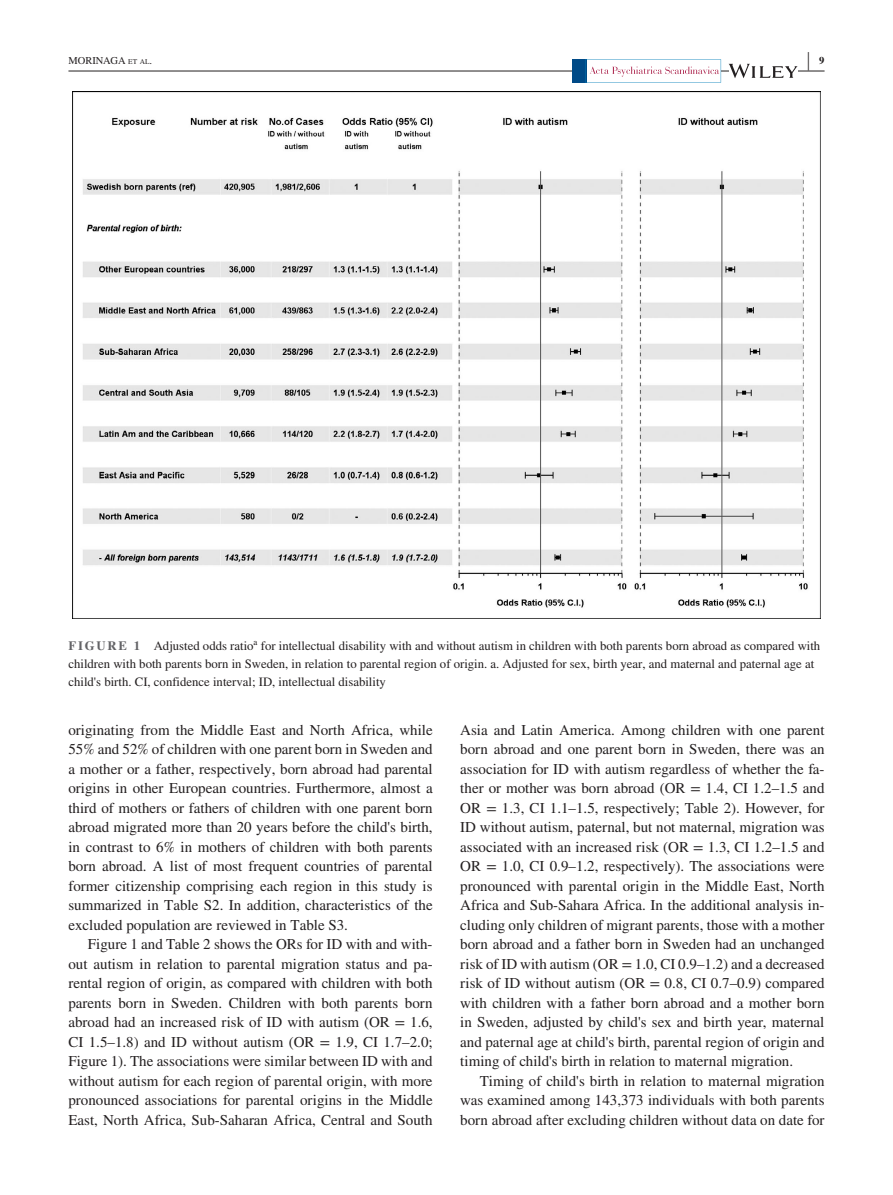
<style>
.page{position:relative;width:893px;height:1195px;background:#fff}
.page>*{position:absolute;margin:0;border:0;box-sizing:border-box;transform-origin:0 0}
.t1{font:700 25.95px "STIX";color:#231f20;scale:.36 1}
.t2{font:15px/19.5px "STIX";color:#231f20;text-align:justify}
.t3{font:12.75px/18px "STIX";color:#231f20}
.t4{font:10.5px "STIX";color:#231f20}
.t5{font:700 10.5px "STIX";color:#231f20}
.t6{font:8.85px "STIX";color:#231f20}
.s1{font-size:7.35px}
.s2{font-weight:700;color:#636366}
</style>
<div class="page">
<hr style="left:68px;top:71px;width:756px;height:1px;background:#231f20">
<div style="left:572px;top:59px;width:15px;height:24px;background:#004a87"></div>
<svg style="left:585px;top:59px;width:136px;height:24px"></svg>
<svg style="left:729px;top:64px;width:68px;height:14px"></svg>
<img style="left:72px;top:91px;width:749px;height:527px">
<h1 class="t1" style="left:807px;top:46px;width:7px">|</h1>
<p class="t4" style="left:68px;top:53px;width:85px">MORINAGA <span class="s1">et al</span>.</p>
<p class="t5" style="left:819px;top:54px;width:7px">9</p>
<p class="t3" style="left:68px;top:638px;width:187px"><span class="s2">FIGURE 1</span> Adjusted odds ratio</p>
<p class="t6" style="left:254px;top:636px;width:5px">a</p>
<p class="t3" style="left:68px;top:638px;width:753px;text-indent:192px">for intellectual disability with and without autism in children with both parents born abroad as compared with children with both parents born in Sweden, in relation to parental region of origin. a. Adjusted for sex, birth year, and maternal and paternal age at child's birth. CI, confidence interval; ID, intellectual disability</p>
<p class="t2" style="left:68px;top:721px;width:366px">originating from the Middle East and North Africa, while 55% and 52% of children with one parent born in Sweden and a mother or a father, respectively, born abroad had parental origins in other European countries. Furthermore, almost a third of mothers or fathers of children with one parent born abroad migrated more than 20 years before the child's birth, in contrast to 6% in mothers of children with both parents born abroad. A list of most frequent countries of parental former citizenship comprising each region in this study is summarized in Table S2. In addition, characteristics of the excluded population are reviewed in Table S3.</p>
<p class="t2" style="left:68px;top:936px;width:366px;text-indent:20px">Figure 1 and Table 2 shows the ORs for ID with and with&shy;out autism in relation to parental migration status and pa&shy;rental region of origin, as compared with children with both parents born in Sweden. Children with both parents born abroad had an increased risk of ID with autism (OR = 1.6, CI 1.5–1.8) and ID without autism (OR = 1.9, CI 1.7–2.0; Figure 1). The associations were similar between ID with and without autism for each region of parental origin, with more pronounced associations for parental origins in the Middle East, North Africa, Sub-Saharan Africa, Central and South</p>
<p class="t2" style="left:460px;top:721px;width:366px">Asia and Latin America. Among children with one parent born abroad and one parent born in Sweden, there was an association for ID with autism regardless of whether the fa&shy;ther or mother was born abroad (OR = 1.4, CI 1.2–1.5 and OR = 1.3, CI 1.1–1.5, respectively; Table 2). However, for ID without autism, paternal, but not maternal, migration was associated with an increased risk (OR = 1.3, CI 1.2–1.5 and OR = 1.0, CI 0.9–1.2, respectively). The associations were pronounced with parental origin in the Middle East, North Africa and Sub-Sahara Africa. In the additional analysis in&shy;cluding only children of migrant parents, those with a mother born abroad and a father born in Sweden had an unchanged risk of ID with autism (OR = 1.0, CI 0.9–1.2) and a decreased risk of ID without autism (OR = 0.8, CI 0.7–0.9) compared with children with a father born abroad and a mother born in Sweden, adjusted by child's sex and birth year, maternal and paternal age at child's birth, parental region of origin and timing of child's birth in relation to maternal migration.</p>
<p class="t2" style="left:460px;top:1072px;width:366px;text-indent:20px">Timing of child's birth in relation to maternal migration was examined among 143,373 individuals with both parents born abroad after excluding children without data on date for</p>
</div>
